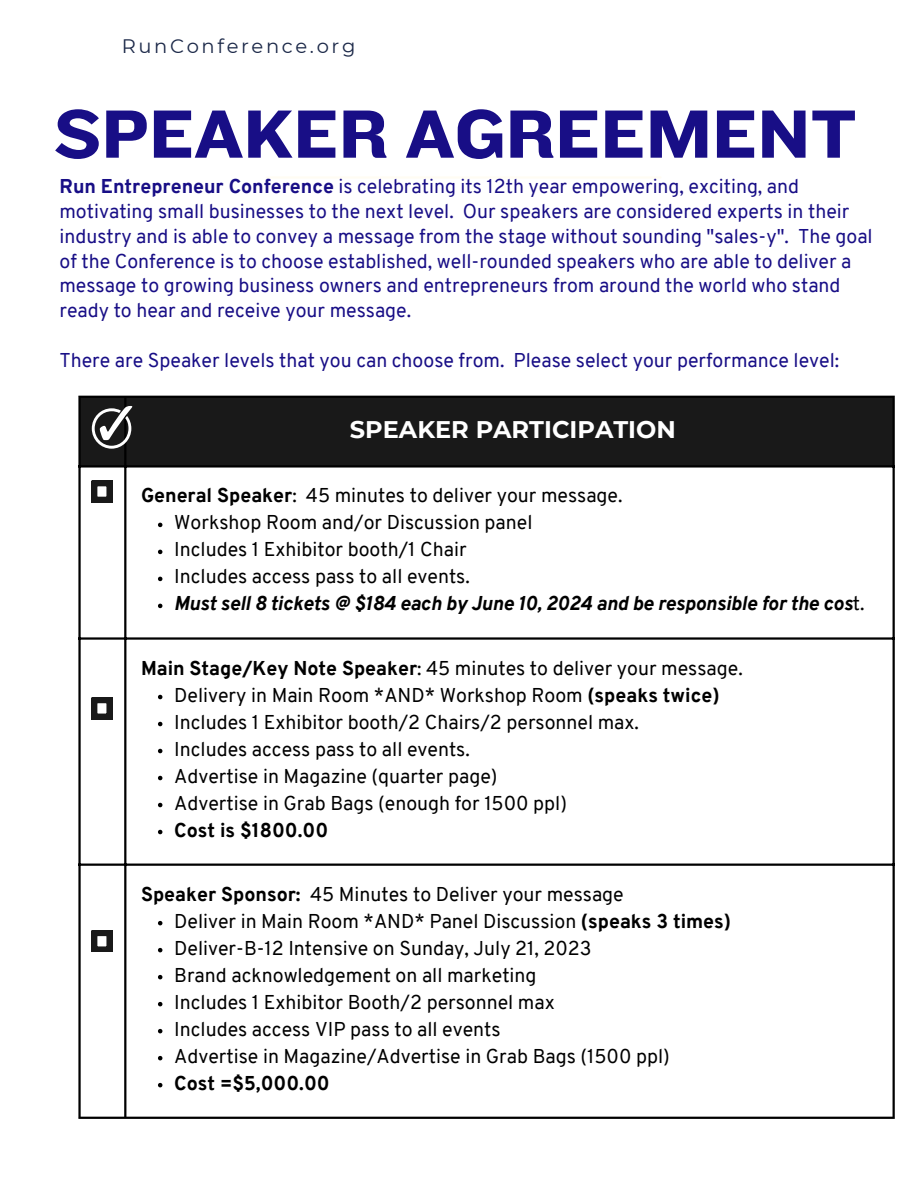
<style>
.page{position:relative;width:918px;height:1188px;background:#fff}
.page>*{position:absolute;margin:0;border:0;box-sizing:border-box;transform-origin:0 0}
.t1{font:70.8px "Knockout 52";color:#180e86}
.t2{font:700 24px "Montserrat";color:#fff}
.t3{font:19.5px "Overpass";color:#000}
.t4{font:19.5px/24.8px "Overpass";color:#180e86}
.t5{font:italic 800 19.5px "Overpass";color:#000}
.t6{font:800 19.5px "Overpass";color:#000}
.t7{font:19.5px "Montserrat";letter-spacing:.135em;color:#1b2848}
.s1{font-weight:800}
.s2{font-weight:400;font-style:normal}
</style>
<div class="page">
<hr style="left:267px;top:176px;width:393px;height:3px;background:#fffcf3">
<div style="left:81px;top:398px;width:812px;height:67px;background:#191919"></div>
<svg style="left:158px;top:523px;width:4px;height:4px"></svg>
<svg style="left:158px;top:550px;width:4px;height:4px"></svg>
<svg style="left:158px;top:577px;width:4px;height:4px"></svg>
<svg style="left:158px;top:604px;width:4px;height:4px"></svg>
<svg style="left:158px;top:695px;width:4px;height:4px"></svg>
<svg style="left:158px;top:722px;width:4px;height:4px"></svg>
<svg style="left:158px;top:749px;width:4px;height:4px"></svg>
<svg style="left:158px;top:776px;width:4px;height:4px"></svg>
<svg style="left:158px;top:803px;width:4px;height:4px"></svg>
<svg style="left:158px;top:830px;width:4px;height:4px"></svg>
<svg style="left:158px;top:921px;width:4px;height:4px"></svg>
<svg style="left:158px;top:948px;width:4px;height:4px"></svg>
<svg style="left:158px;top:975px;width:4px;height:4px"></svg>
<svg style="left:158px;top:1002px;width:4px;height:4px"></svg>
<svg style="left:158px;top:1029px;width:4px;height:4px"></svg>
<svg style="left:158px;top:1056px;width:4px;height:4px"></svg>
<svg style="left:158px;top:1083px;width:4px;height:4px"></svg>
<hr style="left:78px;top:398px;width:3px;height:719px;background:#000">
<hr style="left:124px;top:398px;width:2px;height:719px;background:#000">
<hr style="left:893px;top:398px;width:2px;height:719px;background:#000">
<hr style="left:78px;top:396px;width:817px;height:2px;background:#000">
<hr style="left:78px;top:465px;width:817px;height:3px;background:#000">
<hr style="left:78px;top:637px;width:817px;height:3px;background:#000">
<hr style="left:78px;top:864px;width:817px;height:2px;background:#000">
<hr style="left:78px;top:1117px;width:817px;height:2px;background:#000">
<svg style="left:92px;top:406px;width:40px;height:43px"></svg>
<svg style="left:92px;top:481px;width:20px;height:21px"></svg>
<svg style="left:92px;top:698px;width:20px;height:21px"></svg>
<svg style="left:92px;top:931px;width:20px;height:21px"></svg>
<p class="t7" style="left:122px;top:34px;width:235px">RunConference.org</p>
<p class="t1" style="left:54px;top:90px;width:805px">SPEAKER AGREEMENT</p>
<p class="t4" style="left:59px;top:176px;width:815px"><span class="s1">Run Entrepreneur Conference</span> is celebrating its 12th year empowering, exciting, and motivating small businesses to the next level. Our speakers are considered experts in their industry and is able to convey a message from the stage without sounding "sales-y". The goal of the Conference is to choose established, well-rounded speakers who are able to deliver a message to growing business owners and entrepreneurs from around the world who stand ready to hear and receive your message.</p>
<p class="t4" style="left:59px;top:349px;width:781px">There are Speaker levels that you can choose from. Please select your performance level:</p>
<p class="t2" style="left:350px;top:415px;width:327px">SPEAKER PARTICIPATION</p>
<p class="t3" style="left:141px;top:488px;width:483px"><span class="s1">General Speaker</span>: 45 minutes to deliver your message.</p>
<p class="t3" style="left:174px;top:515px;width:360px">Workshop Room and/or Discussion panel</p>
<p class="t3" style="left:174px;top:542px;width:294px">Includes 1 Exhibitor booth/1 Chair</p>
<p class="t3" style="left:174px;top:569px;width:297px">Includes access pass to all events.</p>
<p class="t5" style="left:174px;top:596px;width:692px">Must sell 8 tickets @ $184 each by June 10, 2024 and be responsible for the cos<span class="s2">t.</span></p>
<p class="t3" style="left:141px;top:660px;width:603px"><span class="s1">Main Stage/Key Note Speaker</span>: 45 minutes to deliver your message.</p>
<p class="t3" style="left:174px;top:687px;width:547px">Delivery in Main Room *AND* Workshop Room <span class="s1">(speaks twice)</span></p>
<p class="t3" style="left:174px;top:714px;width:466px">Includes 1 Exhibitor booth/2 Chairs/2 personnel max.</p>
<p class="t3" style="left:174px;top:741px;width:297px">Includes access pass to all events.</p>
<p class="t3" style="left:174px;top:768px;width:325px">Advertise in Magazine (quarter page)</p>
<p class="t3" style="left:174px;top:795px;width:394px">Advertise in Grab Bags (enough for 1500 ppl)</p>
<p class="t6" style="left:174px;top:822px;width:156px">Cost is $1800.00</p>
<p class="t3" style="left:141px;top:886px;width:484px"><span class="s1">Speaker Sponsor:</span> 45 Minutes to Deliver your message</p>
<p class="t3" style="left:174px;top:913px;width:558px">Deliver in Main Room *AND* Panel Discussion <span class="s1">(speaks 3 times)</span></p>
<p class="t3" style="left:174px;top:940px;width:419px">Deliver-B-12 Intensive on Sunday, July 21, 2023</p>
<p class="t3" style="left:174px;top:967px;width:364px">Brand acknowledgement on all marketing</p>
<p class="t3" style="left:174px;top:994px;width:382px">Includes 1 Exhibitor Booth/2 personnel max</p>
<p class="t3" style="left:174px;top:1021px;width:328px">Includes access VIP pass to all events</p>
<p class="t3" style="left:174px;top:1048px;width:497px">Advertise in Magazine/Advertise in Grab Bags (1500 ppl)</p>
<p class="t6" style="left:174px;top:1075px;width:157px">Cost =$5,000.00</p>
</div>
